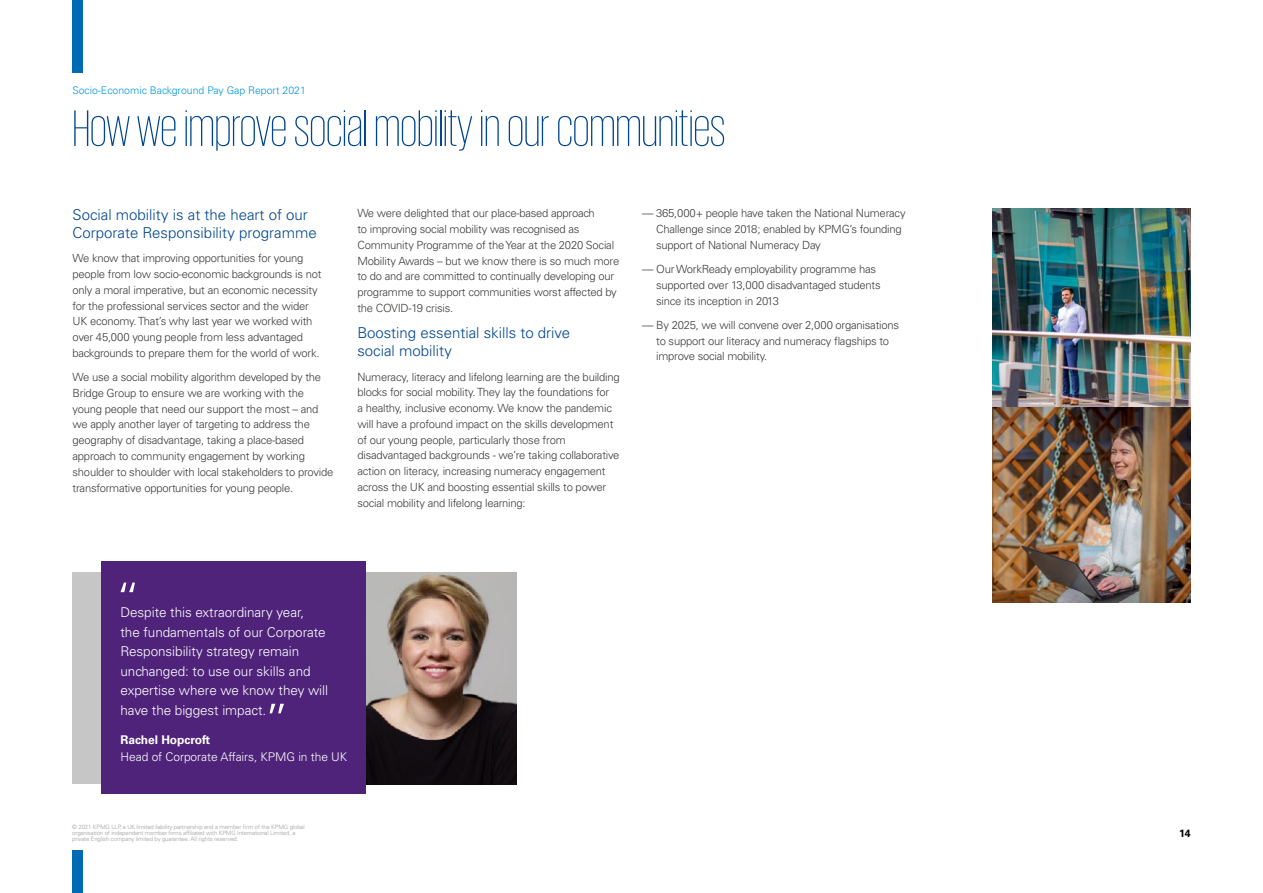
<style>
.page{position:relative;width:1263px;height:893px;background:#fff}
.page>*{position:absolute;margin:0;border:0;box-sizing:border-box;transform-origin:0 0}
.t1{font:200 52.5px "KPMG";color:#004690}
.t2{font:300 15px/18px "Univers LT Std";color:#004690}
.t3{font:300 13.5px/19.5px "Univers LT Std";letter-spacing:-.005em;color:#fff}
.t4{font:300 12px "Univers LT Std";letter-spacing:-.005em;color:#fff}
.t5{font:700 12px "Univers LT Std";letter-spacing:-.005em;color:#fff}
.t6{font:300 11.25px/15.8px "Univers LT Std";letter-spacing:-.02em;color:#3c3c3b}
.t7{font:300 10.5px "Univers LT Std";color:#0096d9}
.t8{font:700 10.5px "Univers LT Std";color:#000}
.t9{font:300 6px/6px "Univers LT Std";letter-spacing:-.02em;color:#9d9d9c}
</style>
<div class="page">
<div style="left:72px;top:0;width:11px;height:72px;background:#006ab4"></div>
<div style="left:72px;top:850px;width:11px;height:43px;background:#006ab4"></div>
<img style="left:993px;top:406px;width:198px;height:196px">
<img style="left:993px;top:208px;width:198px;height:198px">
<div style="left:72px;top:573px;width:445px;height:211px;background:#c6c6c6"></div>
<img style="left:365px;top:573px;width:152px;height:211px">
<div style="left:101px;top:561px;width:264px;height:232px;background:#4e2379"></div>
<svg style="left:121px;top:583px;width:14px;height:9px"></svg>
<svg style="left:270px;top:704px;width:14px;height:9px"></svg>
<p class="t7" style="left:72px;top:84px;width:235px">Socio-Economic Background Pay Gap Report 2021</p>
<h1 class="t1" style="left:73px;top:103px;width:654px">How we improve social mobility in our communities</h1>
<h2 class="t2" style="left:73px;top:206px;width:246px">Social mobility is at the heart of our<br>Corporate Responsibility programme</h2>
<p class="t6" style="left:73px;top:251px;width:250px">We know that improving opportunities for young people from low socio-economic backgrounds is not only a moral imperative, but an economic necessity for the professional services sector and the wider UK economy. That’s why last year we worked with over 45,000 young people from less advantaged backgrounds to prepare them for the world of work.</p>
<p class="t6" style="left:73px;top:369px;width:262px">We use a social mobility algorithm developed by the Bridge Group to ensure we are working with the young people that need our support the most – and we apply another layer of targeting to address the geography of disadvantage, taking a place-based approach to community engagement by working shoulder to shoulder with local stakeholders to provide transformative opportunities for young people.</p>
<p class="t6" style="left:357px;top:206px;width:263px">We were delighted that our place-based approach<br>to improving social mobility was recognised as Community Programme of the Year at the 2020 Social Mobility Awards – but we know there is so much more to do and are committed to continually developing our programme to support communities worst affected by the COVID-19 crisis.</p>
<h2 class="t2" style="left:357px;top:324px;width:214px">Boosting essential skills to drive social mobility</h2>
<p class="t6" style="left:357px;top:369px;width:264px">Numeracy, literacy and lifelong learning are the building blocks for social mobility. They lay the foundations for<br>a healthy, inclusive economy. We know the pandemic will have a profound impact on the skills development of our young people, particularly those from disadvantaged backgrounds - we’re taking collaborative action on literacy, increasing numeracy engagement across the UK and boosting essential skills to power social mobility and lifelong learning:</p>
<p class="t6" style="left:656px;top:206px;width:251px;text-indent:-14px">— 365,000+ people have taken the National Numeracy<br>Challenge since 2018; enabled by KPMG’s founding support of National Numeracy Day</p>
<p class="t6" style="left:656px;top:261px;width:226px;text-indent:-14px">— Our WorkReady employability programme has supported over 13,000 disadvantaged students since its inception in 2013</p>
<p class="t6" style="left:656px;top:317px;width:244px;text-indent:-14px">— By 2025, we will convene over 2,000 organisations to support our literacy and numeracy flagships to improve social mobility.</p>
<p class="t3" style="left:121px;top:603px;width:209px">Despite this extraordinary year,<br>the fundamentals of our Corporate<br>Responsibility strategy remain unchanged: to use our skills and expertise where we know they will have the biggest impact.</p>
<p class="t5" style="left:121px;top:733px;width:91px">Rachel Hopcroft</p>
<p class="t4" style="left:121px;top:749px;width:228px">Head of Corporate Affairs, KPMG in the UK</p>
<p class="t9" style="left:72px;top:824px;width:234px">© 2021 KPMG LLP, a UK limited liability partnership and a member firm of the KPMG global organisation of independent member firms affiliated with KPMG International Limited, a private English company limited by guarantee. All rights reserved.</p>
<p class="t8" style="left:1179px;top:827px;width:13px">14</p>
</div>
